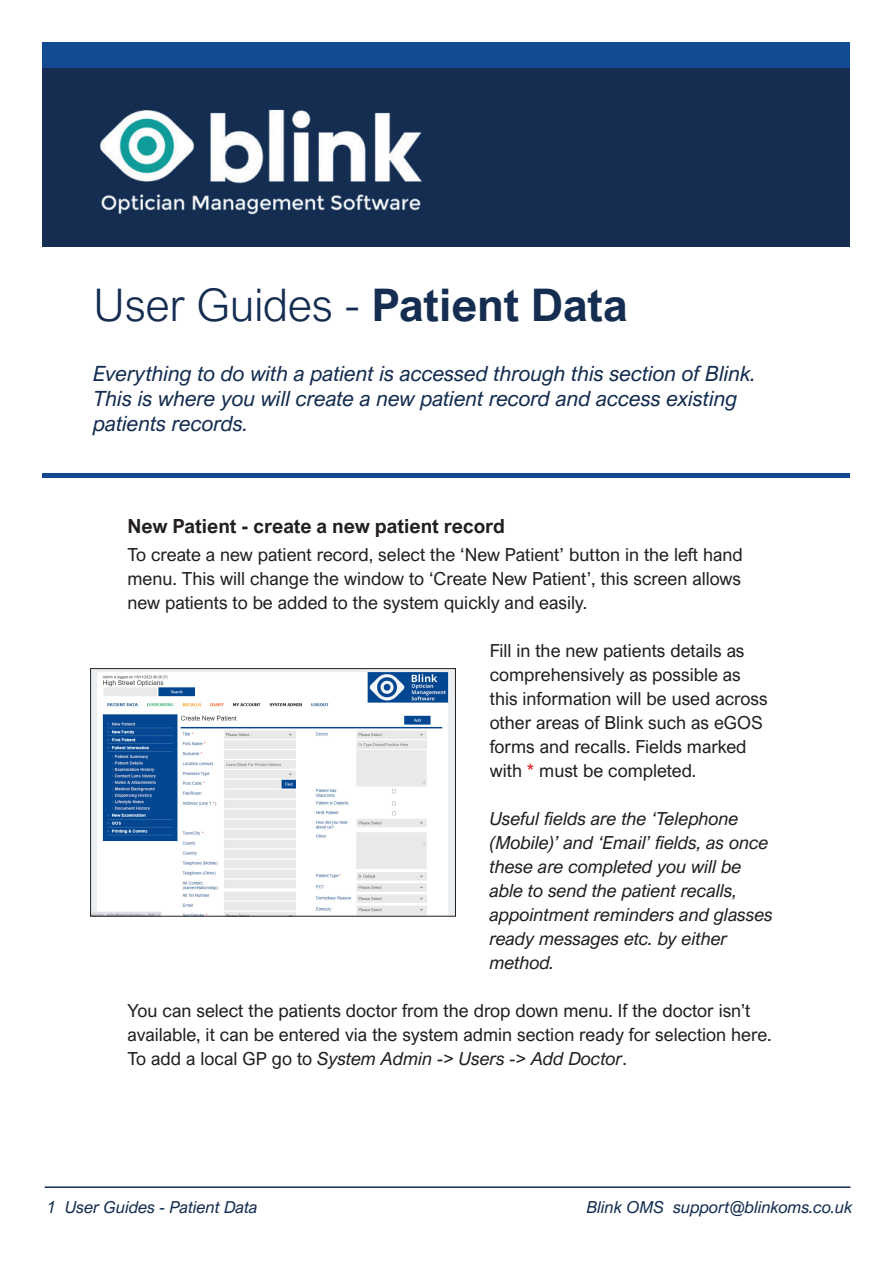
<style>
.page{position:relative;width:893px;height:1263px;background:#fff}
.page>*{position:absolute;margin:0;border:0;box-sizing:border-box;transform-origin:0 0}
.t1{font:300 45px "Arial Nova";color:#142d50}
.t2{font:italic 21px/25.2px "Arial Nova";color:#142d50}
.t3{font:700 19.5px "Arial Nova";color:#231f20}
.t4{font:18px/24px "Arial Nova";color:#231f20}
.t5{font:italic 18px/24px "Arial Nova";color:#231f20}
.t6{font:italic 16.5px "Arial Nova";color:#142d50}
.s1{font-weight:700}
.s2{color:#e41f25}
.s3{font-style:italic}
</style>
<div class="page">
<hr style="left:45px;top:1186px;width:805px;height:2px;background:#142d50">
<img style="left:92px;top:670px;width:362px;height:244px">
<div style="left:90px;top:668px;width:366px;height:248px;border:1px solid #231f20"></div>
<div style="left:43px;top:43px;width:807px;height:204px;background:#142d50"></div>
<div style="left:43px;top:43px;width:807px;height:25px;background:#134a91"></div>
<img style="left:99px;top:109px;width:323px;height:106px">
<div style="left:43px;top:473px;width:807px;height:5px;background:#134a91"></div>
<p class="t1" style="left:94px;top:280px;width:536px">User Guides - <span class="s1">Patient Data</span></p>
<p class="t2" style="left:94px;top:361px;width:664px">Everything to do with a patient is accessed through this section of Blink.<br>This is where you will create a new patient record and access existing patients records.</p>
<p class="t3" style="left:128px;top:515px;width:379px">New Patient - create a new patient record</p>
<p class="t4" style="left:128px;top:543px;width:617px;text-align:justify">To create a new patient record, select the ‘New Patient’ button in the left hand menu. This will change the window to ‘Create New Patient’, this screen allows new patients to be added to the system quickly and easily.</p>
<p class="t4" style="left:490px;top:639px;width:279px">Fill in the new patients details as comprehensively as possible as this information will be used across other areas of Blink such as eGOS forms and recalls. Fields marked with <span class="s2">*</span> must be completed.</p>
<p class="t5" style="left:490px;top:807px;width:285px">Useful fields are the ‘Telephone (Mobile)’ and ‘Email’ fields, as once these are completed you will be able to send the patient recalls, appointment reminders and glasses ready messages etc. by either method.</p>
<p class="t4" style="left:128px;top:999px;width:645px">You can select the patients doctor from the drop down menu. If the doctor isn’t available, it can be entered via the system admin section ready for selection here.<br>To add a local GP go to <span class="s3">System Admin -&gt; Users -&gt; Add Doctor</span>.</p>
<p class="t6" style="left:47px;top:1198px;width:213px">1 User Guides - Patient Data</p>
<p class="t6" style="left:587px;top:1198px;width:267px">Blink OMS support@blinkoms.co.uk</p>
</div>
